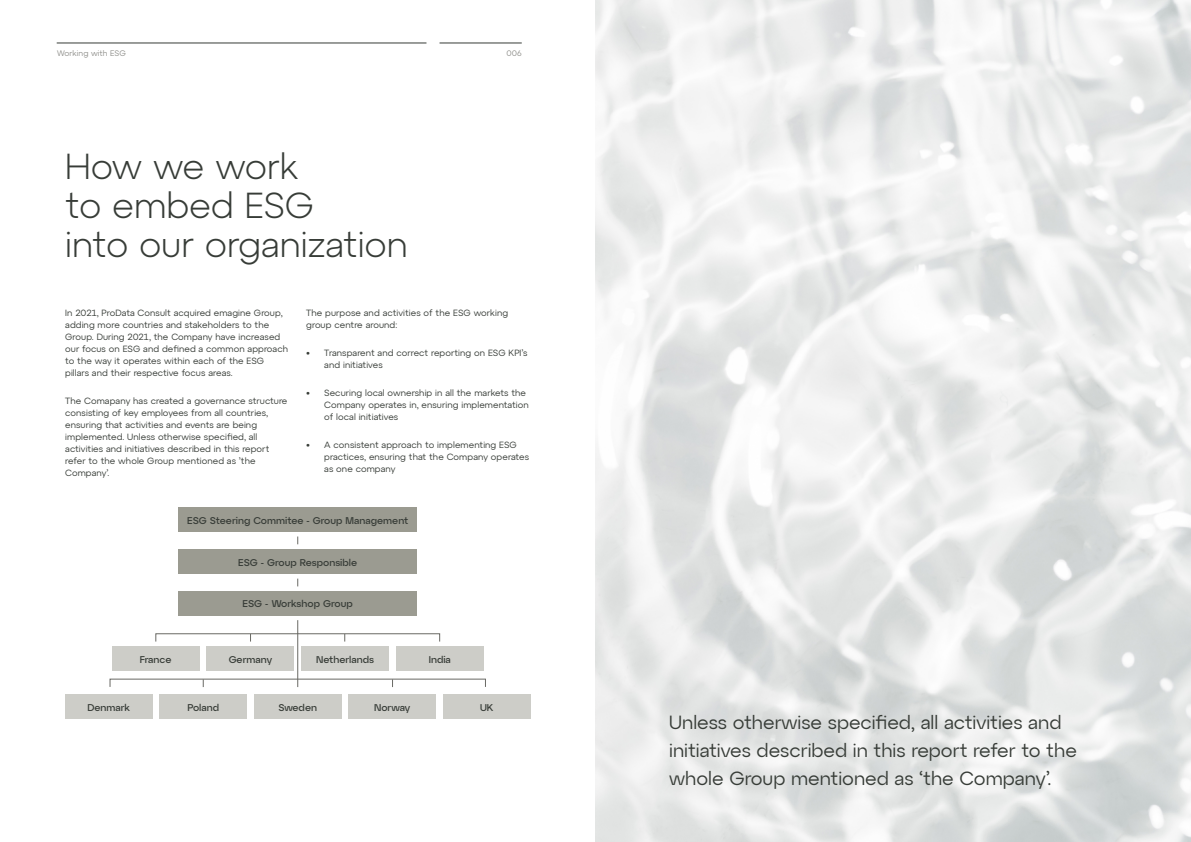
<style>
.page{position:relative;width:1191px;height:842px;background:#fff}
.page>*{position:absolute;margin:0;border:0;box-sizing:border-box;transform-origin:0 0}
.t1{font:300 36px/39px "Atyp Text";color:#373c37}
.t2{font:19px/28px "Atyp Display";color:#373c37}
.t3{font:500 10px "Atyp Display";color:#373c37}
.t4{font:9px/12px "Atyp Text";letter-spacing:.01em;color:#373c37}
.t5{font:8px "Atyp Text";letter-spacing:.01em;color:#8f8f8b}
.t6{font:8px "Atyp Display";color:#8f8f8b}
.s1{font-family:"Atyp Display";font-weight:700;font-size:8px}
</style>
<div class="page">
<hr style="left:439px;top:43px;width:83px;height:1px;background:#373c37">
<hr style="left:57px;top:43px;width:369px;height:1px;background:#373c37">
<div style="left:179px;top:507px;width:238px;height:25px;background:#9b9b91"></div>
<div style="left:179px;top:549px;width:238px;height:25px;background:#9b9b91"></div>
<div style="left:179px;top:591px;width:238px;height:25px;background:#9b9b91"></div>
<div style="left:112px;top:646px;width:87px;height:25px;background:#cdcdc8"></div>
<div style="left:207px;top:646px;width:87px;height:25px;background:#cdcdc8"></div>
<div style="left:301px;top:646px;width:88px;height:25px;background:#cdcdc8"></div>
<div style="left:396px;top:646px;width:87px;height:25px;background:#cdcdc8"></div>
<div style="left:65px;top:694px;width:87px;height:25px;background:#cdcdc8"></div>
<div style="left:160px;top:694px;width:87px;height:25px;background:#cdcdc8"></div>
<div style="left:254px;top:694px;width:87px;height:25px;background:#cdcdc8"></div>
<div style="left:349px;top:694px;width:87px;height:25px;background:#cdcdc8"></div>
<div style="left:443px;top:694px;width:87px;height:25px;background:#cdcdc8"></div>
<svg style="left:297px;top:620px;width:1px;height:13px"></svg>
<hr style="left:297px;top:633px;width:1px;height:54px;background:#696964">
<div style="left:155px;top:633px;width:285px;height:9px;border:1px solid #696964"></div>
<div style="left:109px;top:679px;width:377px;height:8px;border:1px solid #696964"></div>
<p class="t5" style="left:57px;top:47px;width:71px">Working with ESG</p>
<h1 class="t1" style="left:65px;top:145px;width:344px">How we work<br>to embed ESG<br>into our organization</h1>
<p class="t6" style="left:506px;top:47px;width:17px">006</p>
<p class="t4" style="left:65px;top:306px;width:224px">In 2021, ProData Consult acquired emagine Group, adding more countries and stakeholders to the Group. During 2021, the Company have increased our focus on ESG and defined a common approach to the way it operates within each of the ESG pillars and their respective focus areas.</p>
<p class="t4" style="left:65px;top:394px;width:224px">The Comapany has created a governance structure consisting of key employees from all countries, ensuring that activities and events are being implemented. Unless otherwise specified, all activities and initiatives described in this report refer to the whole Group mentioned as ’the Company’.</p>
<p class="t4" style="left:306px;top:306px;width:203px">The purpose and activities of the ESG working group centre around:</p>
<p class="t4" style="left:324px;top:346px;width:205px;text-indent:-18px"><span class="s1">•</span> Transparent and correct reporting on ESG KPI’s and initiatives</p>
<p class="t4" style="left:324px;top:386px;width:206px;text-indent:-18px"><span class="s1">•</span> Securing local ownership in all the markets the<br>Company operates in, ensuring implementation of local initiatives</p>
<p class="t4" style="left:324px;top:438px;width:206px;text-indent:-18px"><span class="s1">•</span> A consistent approach to implementing ESG practices, ensuring that the Company operates as one company</p>
<p class="t3" style="left:187px;top:513px;width:222px">ESG Steering Commitee - Group Management</p>
<p class="t3" style="left:238px;top:554px;width:120px">ESG - Group Responsible</p>
<p class="t3" style="left:243px;top:596px;width:112px">ESG - Workshop Group</p>
<p class="t3" style="left:140px;top:651px;width:33px">France</p>
<p class="t3" style="left:229px;top:651px;width:45px">Germany</p>
<p class="t3" style="left:316px;top:651px;width:60px">Netherlands</p>
<p class="t3" style="left:429px;top:651px;width:24px">India</p>
<p class="t3" style="left:87px;top:700px;width:44px">Denmark</p>
<p class="t3" style="left:187px;top:700px;width:33px">Poland</p>
<p class="t3" style="left:278px;top:700px;width:40px">Sweden</p>
<p class="t3" style="left:374px;top:700px;width:38px">Norway</p>
<p class="t3" style="left:480px;top:700px;width:15px">UK</p>
<h2 class="t2" style="left:669px;top:708px;width:409px">Unless otherwise specified, all activities and initiatives described in this report refer to the whole Group mentioned as ‘the Company’.</h2>
</div>
